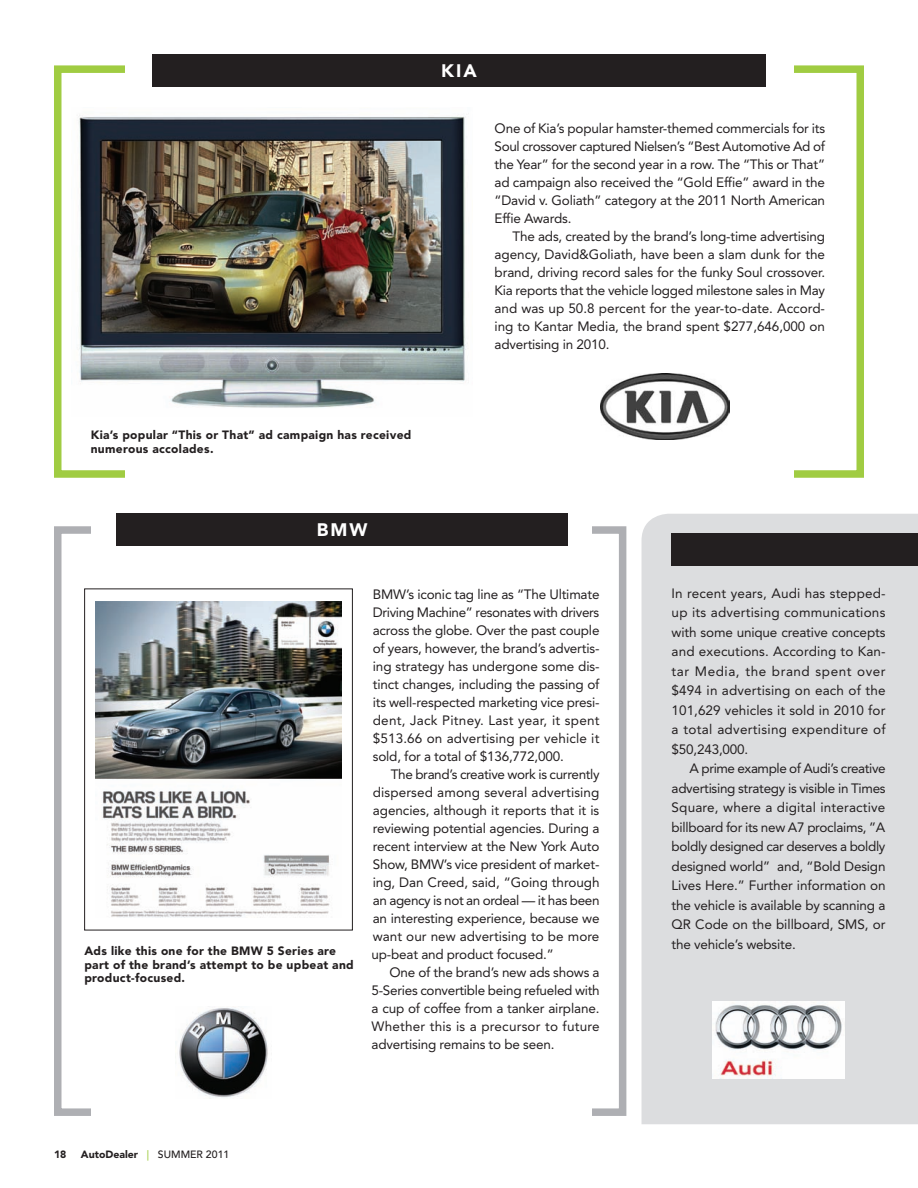
<style>
.page{position:relative;width:918px;height:1188px;background:#fff}
.page>*{position:absolute;margin:0;border:0;box-sizing:border-box;transform-origin:0 0}
.t1{font:900 18px "Avenir";letter-spacing:.11em;color:#fff}
.t2{font:13.5px/18px "Avenir";letter-spacing:-.005em;color:#231f20;text-align:justify}
.t3{font:900 12px/13.5px "Avenir";letter-spacing:.025em;color:#231f20}
.t4{font:900 10.5px "Avenir";color:#231f20}
.s1{font-weight:500;color:#a0cc42}
.s2{font-weight:500}
</style>
<div class="page">
<div style="left:54px;top:526px;width:572px;height:590px;border:8px solid #aeafb3"></div>
<div style="left:92px;top:517px;width:500px;height:616px;background:#fff"></div>
<div style="left:642px;top:514px;width:276px;height:610px;background:#dcdddf"></div>
<div style="left:54px;top:65px;width:810px;height:413px;border:8px solid #a0cc42"></div>
<div style="left:125px;top:59px;width:668px;height:427px;background:#fff"></div>
<img style="left:713px;top:1001px;width:131px;height:78px">
<div style="left:152px;top:54px;width:614px;height:32px;background:#231f20"></div>
<div style="left:116px;top:514px;width:452px;height:32px;background:#231f20"></div>
<div style="left:672px;top:533px;width:246px;height:32px;background:#231f20"></div>
<img style="left:96px;top:601px;width:245px;height:317px">
<div style="left:84px;top:589px;width:269px;height:341px;border:1px solid #231f20"></div>
<img style="left:601px;top:373px;width:128px;height:66px">
<img style="left:179px;top:1008px;width:89px;height:90px">
<img style="left:79px;top:115px;width:389px;height:293px">
<p class="t3" style="left:91px;top:428px;width:322px">Kia’s popular “This or That” ad campaign has received numerous accolades.</p>
<h1 class="t1" style="left:317px;top:519px;width:52px">BMW</h1>
<h1 class="t1" style="left:441px;top:59px;width:37px">KIA</h1>
<p class="t2" style="left:495px;top:119px;width:332px">One of Kia’s popular hamster-themed commercials for its Soul crossover captured Nielsen’s “Best Automotive Ad of the Year” for the second year in a row. The “This or That” ad campaign also received the “Gold Effie” award in the “David v. Goliath” category at the 2011 North American Effie Awards.</p>
<p class="t2" style="left:495px;top:227px;width:332px;text-indent:18px">The ads, created by the brand’s long-time advertising agency, David&amp;Goliath, have been a slam dunk for the brand, driving record sales for the funky Soul crossover.<br>Kia reports that the vehicle logged milestone sales in May and was up 50.8 percent for the year-to-date. Accord&shy;ing to Kantar Media, the brand spent $277,646,000 on advertising in 2010.</p>
<p class="t3" style="left:84px;top:944px;width:271px">Ads like this one for the BMW 5 Series are part of the brand’s attempt to be upbeat and product-focused.</p>
<p class="t2" style="left:373px;top:585px;width:228px">BMW’s iconic tag line as “The Ultimate Driving Machine” resonates with drivers across the globe. Over the past couple of years, however, the brand’s advertis&shy;ing strategy has undergone some dis&shy;tinct changes, including the passing of its well-respected marketing vice presi&shy;dent, Jack Pitney. Last year, it spent $513.66 on advertising per vehicle it sold, for a total of $136,772,000.</p>
<p class="t2" style="left:372px;top:765px;width:230px;text-indent:19px">The brand’s creative work is currently dispersed among several advertising agencies, although it reports that it is reviewing potential agencies. During a recent interview at the New York Auto Show, BMW’s vice president of market&shy;ing, Dan Creed, said, “Going through an agency is not an ordeal — it has been an interesting experience, because we want our new advertising to be more up-beat and product focused.”</p>
<p class="t2" style="left:372px;top:963px;width:230px;text-indent:18px">One of the brand’s new ads shows a 5-Series convertible being refueled with a cup of coffee from a tanker airplane.<br>Whether this is a precursor to future advertising remains to be seen.</p>
<p class="t4" style="left:54px;top:1148px;width:14px">18</p>
<p class="t4" style="left:81px;top:1148px;width:150px">AutoDealer <span class="s1">|</span> <span class="s2">SUMMER 2011</span></p>
<p class="t2" style="left:672px;top:584px;width:216px;line-height:19.5px">In recent years, Audi has stepped&shy;up its advertising communications with some unique creative concepts and executions. According to Kan&shy;tar Media, the brand spent over $494 in advertising on each of the 101,629 vehicles it sold in 2010 for a total advertising expenditure of $50,243,000.</p>
<p class="t2" style="left:672px;top:759px;width:216px;line-height:19.5px;text-indent:18px">A prime example of Audi’s creative advertising strategy is visible in Times Square, where a digital interactive billboard for its new A7 proclaims, ”A boldly designed car deserves a boldly designed world” and, “Bold Design Lives Here.” Further information on the vehicle is available by scanning a QR Code on the billboard, SMS, or the vehicle’s website.</p>
</div>
